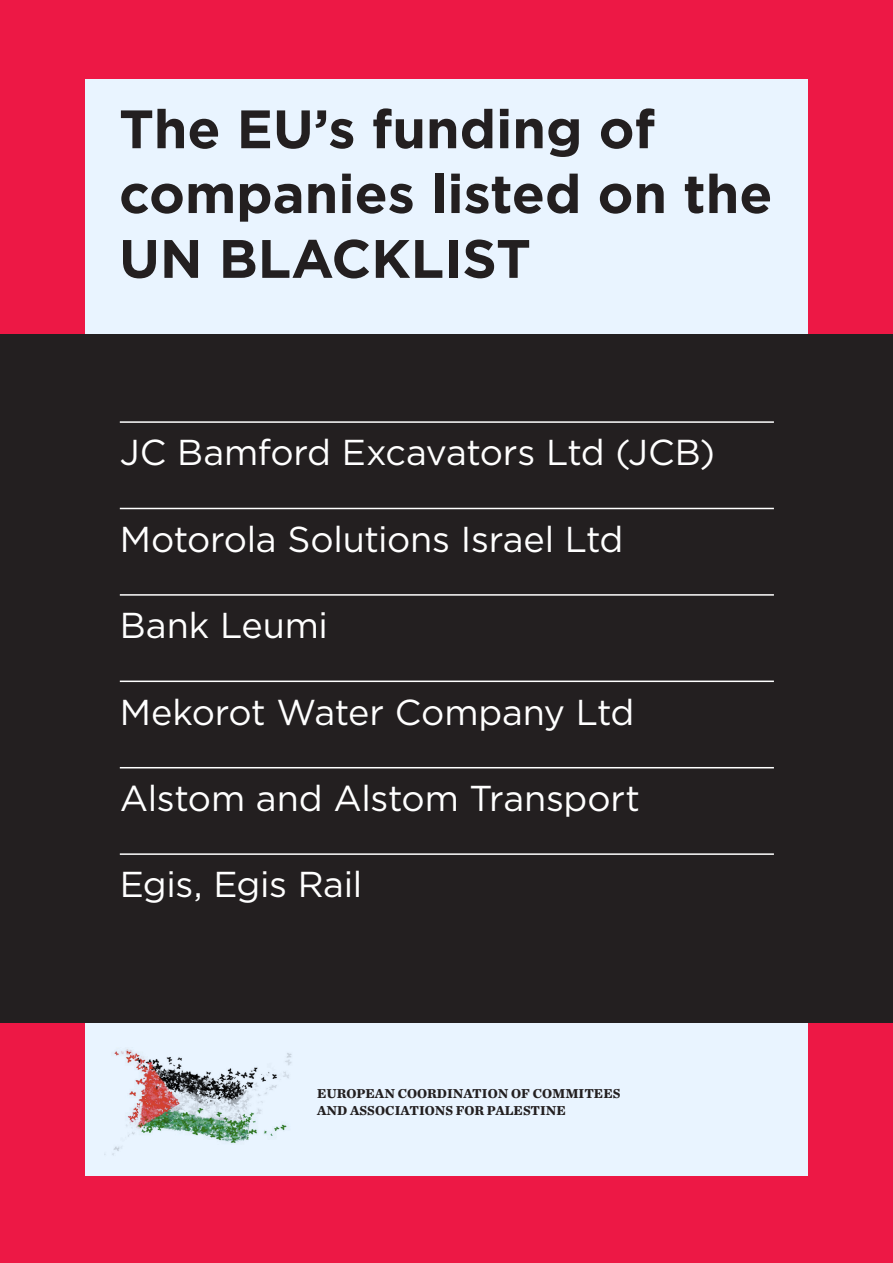
<style>
.page{position:relative;width:893px;height:1263px;background:#ed1845}
.page>*{position:absolute;margin:0;border:0;box-sizing:border-box;transform-origin:0 0}
.t1{font:700 54px/64.8px "Gotham";color:#231f20}
.t2{font:36px "Gotham";letter-spacing:-.01em;color:#fff}
.t3{font:700 13.5px "Chronicle Text G1";color:#231f20}
</style>
<div class="page">
<div style="left:85px;top:80px;width:723px;height:1096px;background:#e9f4ff"></div>
<div style="left:0;top:335px;width:893px;height:688px;background:#231f20"></div>
<hr style="left:120px;top:421px;width:654px;height:2px;background:#fff">
<hr style="left:120px;top:508px;width:654px;height:1px;background:#fff">
<hr style="left:120px;top:594px;width:654px;height:2px;background:#fff">
<hr style="left:120px;top:680px;width:654px;height:2px;background:#fff">
<hr style="left:120px;top:767px;width:654px;height:1px;background:#fff">
<hr style="left:120px;top:853px;width:654px;height:2px;background:#fff">
<img style="left:104px;top:1049px;width:188px;height:106px">
<p class="t1" style="left:119px;top:96px;width:655px">The EU’s funding of companies listed on the<br>UN BLACKLIST</p>
<p class="t2" style="left:120px;top:430px;width:597px">JC Bamford Excavators Ltd (JCB)</p>
<p class="t2" style="left:120px;top:516px;width:505px">Motorola Solutions Israel Ltd</p>
<p class="t2" style="left:120px;top:602px;width:210px">Bank Leumi</p>
<p class="t2" style="left:120px;top:689px;width:516px">Mekorot Water Company Ltd</p>
<p class="t2" style="left:120px;top:775px;width:522px">Alstom and Alstom Transport</p>
<p class="t2" style="left:120px;top:862px;width:244px">Egis, Egis Rail</p>
<p class="t3" style="left:317px;top:1083px;width:305px">EUROPEAN COORDINATION OF COMMITEES</p>
<p class="t3" style="left:317px;top:1099px;width:250px">AND ASSOCIATIONS FOR PALESTINE</p>
</div>
